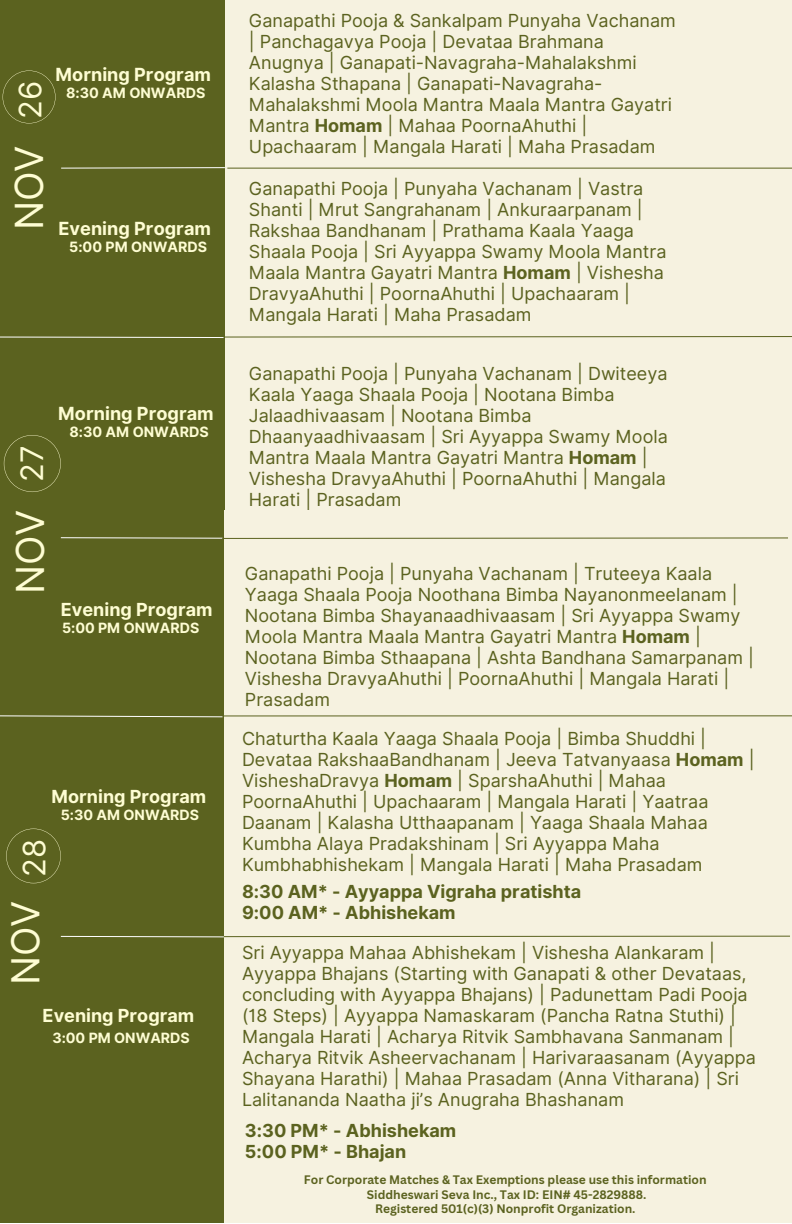
<style>
.page{position:relative;width:792px;height:1224px;background:#fff}
.page>*{position:absolute;margin:0;border:0;box-sizing:border-box;transform-origin:0 0}
.t1{font:38.8px "Inter";color:#fefdd3}
.t2{font:38.6px "Inter";color:#fefdd3}
.t3{font:31px "Inter";color:#fefdd3}
.t4{font:700 18.1px "Inter";color:#fefdd3}
.t5{font:18px/21px "Inter";color:#5b621f}
.t6{font:700 18px/21px "Inter";color:#5b621f}
.t7{font:700 18px "Inter";color:#fefdd3}
.t8{font:700 14.2px "Inter";color:#fefdd3}
.t9{font:700 12px "Canva Sans";color:#5b621f}
.s1{font-weight:700}
</style>
<div class="page">
<div style="left:0;top:511px;width:225px;height:711px;background:#5b621f"></div>
<div style="left:0;top:0;width:355px;height:512px;background:#5b621f"></div>
<div style="left:225px;top:0;width:566px;height:512px;background:#f6f2e0"></div>
<svg style="left:61px;top:167px;width:164px;height:2px"></svg>
<hr style="left:227px;top:168px;width:565px;height:1px;background:#5b621f">
<svg style="left:0;top:336px;width:792px;height:2px"></svg>
<svg style="left:3px;top:71px;width:53px;height:52px"></svg>
<div style="left:224px;top:511px;width:568px;height:712px;background:#f6f2e0"></div>
<hr style="left:222px;top:715px;width:570px;height:1px;background:#5b621f">
<svg style="left:60px;top:537px;width:728px;height:2px"></svg>
<svg style="left:0;top:715px;width:223px;height:3px"></svg>
<svg style="left:60px;top:935px;width:730px;height:3px"></svg>
<svg style="left:6px;top:829px;width:55px;height:54px"></svg>
<svg style="left:4px;top:435px;width:57px;height:57px"></svg>
<p class="t3" style="left:12px;top:119px;width:40px;rotate:-90deg">26</p>
<p class="t1" style="left:6px;top:230px;width:87px;rotate:-90deg">NOV</p>
<h4 class="t4" style="left:56px;top:63px;width:157px">Morning Program</h4>
<h2 class="t8" style="left:66px;top:85px;width:141px">8:30 AM ONWARDS</h2>
<h4 class="t4" style="left:59px;top:217px;width:154px">Evening Program</h4>
<h2 class="t8" style="left:69px;top:239px;width:139px">5:00 PM ONWARDS</h2>
<h4 class="t3" style="left:13px;top:482px;width:38px;rotate:-90deg">27</h4>
<h2 class="t2" style="left:7px;top:594px;width:86px;rotate:-90deg">NOV</h2>
<h4 class="t4" style="left:58px;top:402px;width:157px">Morning Program</h4>
<h2 class="t8" style="left:70px;top:423px;width:141px">8:30 AM ONWARDS</h2>
<h3 class="t7" style="left:61px;top:599px;width:153px">Evening Program</h3>
<h3 class="t8" style="left:62px;top:620px;width:139px">5:00 PM ONWARDS</h3>
<p class="t7" style="left:51px;top:786px;width:156px">Morning Program</p>
<h4 class="t8" style="left:61px;top:806px;width:140px">5:30 AM ONWARDS</h4>
<h1 class="t3" style="left:16px;top:877px;width:39px;rotate:-90deg">28</h1>
<p class="t2" style="left:2px;top:985px;width:86px;rotate:-90deg">NOV</p>
<h1 class="t7" style="left:43px;top:1005px;width:153px">Evening Program</h1>
<h3 class="t8" style="left:52px;top:1029px;width:139px">3:00 PM ONWARDS</h3>
<p class="t5" style="left:249px;top:10px;width:428px">Ganapathi Pooja &amp; Sankalpam Punyaha Vachanam | Panchagavya Pooja | Devataa Brahmana Anugnya | Ganapati-Navagraha-Mahalakshmi Kalasha Sthapana | Ganapati-Navagraha-Mahalakshmi Moola Mantra Maala Mantra Gayatri Mantra <span class="s1">Homam</span> | Mahaa PoornaAhuthi | Upachaaram | Mangala Harati | Maha Prasadam</p>
<p class="t5" style="left:249px;top:178px;width:419px">Ganapathi Pooja | Punyaha Vachanam | Vastra Shanti | Mrut Sangrahanam | Ankuraarpanam | Rakshaa Bandhanam | Prathama Kaala Yaaga Shaala Pooja | Sri Ayyappa Swamy Moola Mantra Maala Mantra Gayatri Mantra <span class="s1">Homam</span> | Vishesha DravyaAhuthi | PoornaAhuthi | Upachaaram | Mangala Harati | Maha Prasadam</p>
<h1 class="t5" style="left:249px;top:363px;width:420px">Ganapathi Pooja | Punyaha Vachanam | Dwiteeya Kaala Yaaga Shaala Pooja | Nootana Bimba Jalaadhivaasam | Nootana Bimba Dhaanyaadhivaasam | Sri Ayyappa Swamy Moola Mantra Maala Mantra Gayatri Mantra <span class="s1">Homam</span> | Vishesha DravyaAhuthi | PoornaAhuthi | Mangala Harati | Prasadam</h1>
<h2 class="t5" style="left:245px;top:563px;width:511px">Ganapathi Pooja | Punyaha Vachanam | Truteeya Kaala Yaaga Shaala Pooja Noothana Bimba Nayanonmeelanam | Nootana Bimba Shayanaadhivaasam | Sri Ayyappa Swamy Moola Mantra Maala Mantra Gayatri Mantra <span class="s1">Homam</span> | Nootana Bimba Sthaapana | Ashta Bandhana Samarpanam | Vishesha DravyaAhuthi | PoornaAhuthi | Mangala Harati | Prasadam</h2>
<h4 class="t5" style="left:242px;top:728px;width:514px">Chaturtha Kaala Yaaga Shaala Pooja | Bimba Shuddhi | Devataa RakshaaBandhanam | Jeeva Tatvanyaasa <span class="s1">Homam</span> | VisheshaDravya <span class="s1">Homam</span> | SparshaAhuthi | Mahaa PoornaAhuthi | Upachaaram | Mangala Harati | Yaatraa Daanam | Kalasha Utthaapanam | Yaaga Shaala Mahaa Kumbha Alaya Pradakshinam | Sri Ayyappa Maha Kumbhabhishekam | Mangala Harati | Maha Prasadam</h4>
<h3 class="t6" style="left:242px;top:880px;width:341px">8:30 AM* - Ayyappa Vigraha pratishta<br>9:00 AM* - Abhishekam</h3>
<h2 class="t5" style="left:242px;top:942px;width:515px">Sri Ayyappa Mahaa Abhishekam | Vishesha Alankaram | Ayyappa Bhajans (Starting with Ganapati &amp; other Devataas, concluding with Ayyappa Bhajans) | Padunettam Padi Pooja (18 Steps) | Ayyappa Namaskaram (Pancha Ratna Stuthi) | Mangala Harati | Acharya Ritvik Sambhavana Sanmanam | Acharya Ritvik Asheervachanam | Harivaraasanam (Ayyappa Shayana Harathi) | Mahaa Prasadam (Anna Vitharana) | Sri Lalitananda Naatha ji’s Anugraha Bhashanam</h2>
<h3 class="t6" style="left:245px;top:1120px;width:213px">3:30 PM* - Abhishekam<br>5:00 PM* - Bhajan</h3>
<h2 class="t9" style="left:304px;top:1172px;width:404px">For Corporate Matches &amp; Tax Exemptions please use this information</h2>
<h3 class="t9" style="left:367px;top:1186px;width:281px">Siddheswari Seva Inc., Tax ID: EIN# 45-2829888.</h3>
<h2 class="t9" style="left:375px;top:1200px;width:262px">Registered 501(c)(3) Nonprofit Organization.</h2>
</div>
